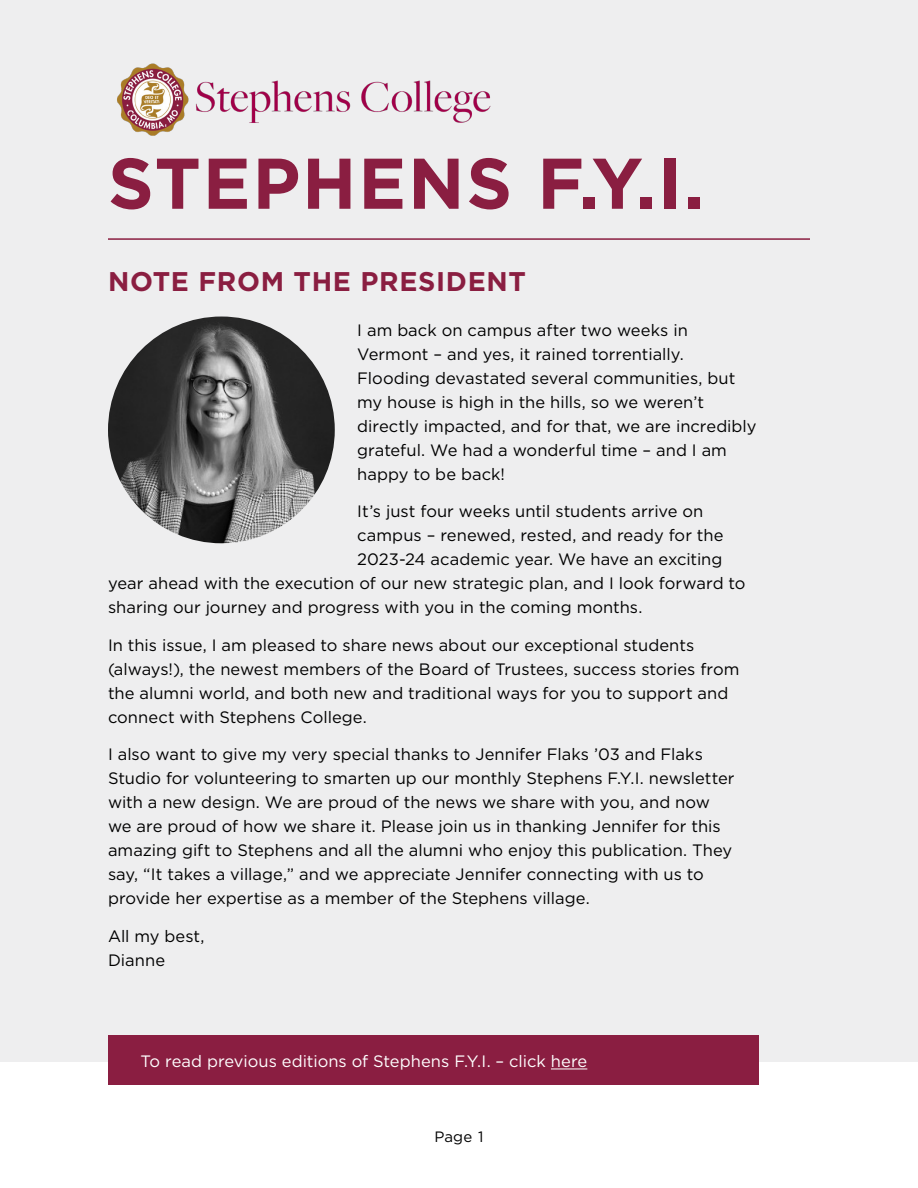
<style>
.page{position:relative;width:918px;height:1188px;background:#fff}
.page>*{position:absolute;margin:0;border:0;box-sizing:border-box;transform-origin:0 0}
.t1{font:700 71.55px "Gotham";letter-spacing:.025em;color:#8a1e41}
.t2{font:700 27px "Gotham";letter-spacing:.025em;color:#8a1e41}
.t3{font:16.5px/24px "Gotham";color:#000}
.t4{font:16.5px "Gotham";color:#fff}
.t5{font:15px "Gotham";color:#000}
</style>
<div class="page">
<div style="left:0;top:0;width:918px;height:1062px;background:#eeeeef"></div>
<hr style="left:108px;top:238px;width:702px;height:2px;background:#8a1e41">
<img style="left:117px;top:63px;width:374px;height:73px">
<img style="left:108px;top:316px;width:227px;height:227px;border-radius:113px">
<div style="left:108px;top:1036px;width:651px;height:49px;background:#8a1e41"></div>
<hr style="left:551px;top:1069px;width:36px;height:1px;background:#fff">
<h1 class="t1" style="left:108px;top:136px;width:598px">STEPHENS F.Y.I.</h1>
<h2 class="t2" style="left:108px;top:264px;width:419px">NOTE FROM THE PRESIDENT</h2>
<p class="t3" style="left:357px;top:317px;width:401px">I am back on campus after two weeks in Vermont – and yes, it rained torrentially.<br>Flooding devastated several communities, but my house is high in the hills, so we weren’t directly impacted, and for that, we are incredibly grateful. We had a wonderful time – and I am happy to be back!</p>
<p class="t3" style="left:357px;top:499px;width:348px">It’s just four weeks until students arrive on</p>
<p class="t3" style="left:357px;top:523px;width:368px">campus – renewed, rested, and ready for the</p>
<p class="t3" style="left:357px;top:547px;width:367px">2023-24 academic year. We have an exciting</p>
<p class="t3" style="left:108px;top:571px;width:639px">year ahead with the execution of our new strategic plan, and I look forward to</p>
<p class="t3" style="left:108px;top:595px;width:536px">sharing our journey and progress with you in the coming months.</p>
<p class="t3" style="left:108px;top:633px;width:633px">In this issue, I am pleased to share news about our exceptional students (always!), the newest members of the Board of Trustees, success stories from the alumni world, and both new and traditional ways for you to support and connect with Stephens College.</p>
<p class="t3" style="left:108px;top:742px;width:628px">I also want to give my very special thanks to Jennifer Flaks ’03 and Flaks Studio for volunteering to smarten up our monthly Stephens F.Y.I. newsletter with a new design. We are proud of the news we share with you, and now we are proud of how we share it. Please join us in thanking Jennifer for this amazing gift to Stephens and all the alumni who enjoy this publication. They say, “It takes a village,” and we appreciate Jennifer connecting with us to provide her expertise as a member of the Stephens village.</p>
<p class="t3" style="left:108px;top:924px;width:98px">All my best,<br>Dianne</p>
<p class="t4" style="left:140px;top:1051px;width:448px">To read previous editions of Stephens F.Y.I. – click here</p>
<p class="t5" style="left:434px;top:1127px;width:51px">Page 1</p>
</div>
